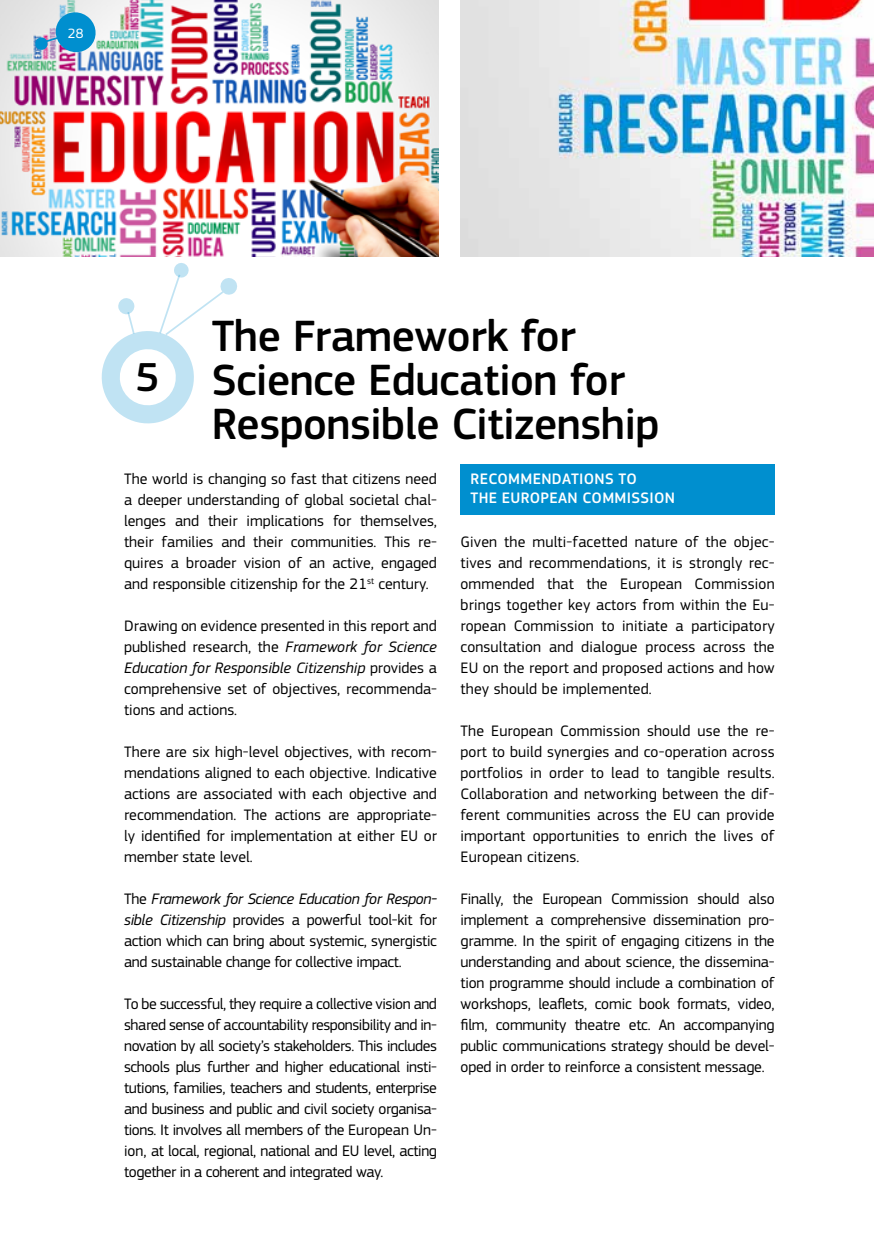
<style>
.page{position:relative;width:874px;height:1241px;background:#fff}
.page>*{position:absolute;margin:0;border:0;box-sizing:border-box;transform-origin:0 0}
.t1{font:500 45.5px/43.8px "EC Square Sans Pro";letter-spacing:-.01em;color:#000}
.t2{font:500 42px "EC Square Sans Pro";color:#000}
.t3{font:15.75px/21px "EC Square Sans Pro";color:#000;text-align:justify}
.t4{font:500 15.75px/18.9px "EC Square Sans Pro";letter-spacing:.02em;color:#fff}
.t5{font:14px "EC Square Sans Pro";color:#fff}
.s1{font-style:italic}
</style>
<div class="page">
<img style="left:460px;top:0;width:413px;height:257px">
<img style="left:0;top:0;width:438px;height:257px">
<div style="left:460px;top:464px;width:314px;height:51px;background:#008fcf"></div>
<svg style="left:35px;top:10px;width:63px;height:44px;background:#6db1d7"></svg>
<svg style="left:101px;top:263px;width:136px;height:161px"></svg>
<p class="t5" style="left:68px;top:25px;width:17px">28</p>
<h1 class="t1" style="left:211px;top:315px;width:449px">The Framework for<br>Science Education for<br>Responsible Citizenship</h1>
<p class="t3" style="left:124px;top:468px;width:314px">The world is changing so fast that citizens need a deeper understanding of global societal chal&shy;lenges and their implications for themselves, their families and their communities. This re&shy;quires a broader vision of an active, engaged and responsible citizenship for the 21<sup>st</sup> century.</p>
<p class="t3" style="left:124px;top:615px;width:314px">Drawing on evidence presented in this report and published research, the <span class="s1">Framework for Science Education for Responsible Citizenship</span> provides a comprehensive set of objectives, recommenda&shy;tions and actions.</p>
<p class="t3" style="left:124px;top:741px;width:314px">There are six high-level objectives, with recom&shy;mendations aligned to each objective. Indicative actions are associated with each objective and recommendation. The actions are appropriate&shy;ly identified for implementation at either EU or member state level.</p>
<p class="t3" style="left:124px;top:888px;width:314px">The <span class="s1">Framework for Science Education for Respon&shy;sible Citizenship</span> provides a powerful tool-kit for action which can bring about systemic, synergistic and sustainable change for collective impact.</p>
<p class="t3" style="left:124px;top:993px;width:314px">To be successful, they require a collective vision and shared sense of accountability responsibility and in&shy;novation by all society’s stakeholders. This includes schools plus further and higher educational insti&shy;tutions, families, teachers and students, enterprise and business and public and civil society organisa&shy;tions. It involves all members of the European Un&shy;ion, at local, regional, national and EU level, acting together in a coherent and integrated way.</p>
<h2 class="t2" style="left:135px;top:352px;width:26px">5</h2>
<p class="t4" style="left:470px;top:469px;width:206px">RECOMMENDATIONS TO<br>THE EUROPEAN COMMISSION</p>
<p class="t3" style="left:460px;top:531px;width:315px">Given the multi-facetted nature of the objec&shy;tives and recommendations, it is strongly rec&shy;ommended that the European Commission brings together key actors from within the Eu&shy;ropean Commission to initiate a participatory consultation and dialogue process across the EU on the report and proposed actions and how they should be implemented.</p>
<p class="t3" style="left:460px;top:720px;width:315px">The European Commission should use the re&shy;port to build synergies and co-operation across portfolios in order to lead to tangible results.<br>Collaboration and networking between the dif&shy;ferent communities across the EU can provide important opportunities to enrich the lives of European citizens.</p>
<p class="t3" style="left:460px;top:888px;width:315px">Finally, the European Commission should also implement a comprehensive dissemination pro&shy;gramme. In the spirit of engaging citizens in the understanding and about science, the dissemina&shy;tion programme should include a combination of workshops, leaflets, comic book formats, video, film, community theatre etc. An accompanying public communications strategy should be devel&shy;oped in order to reinforce a consistent message.</p>
</div>
